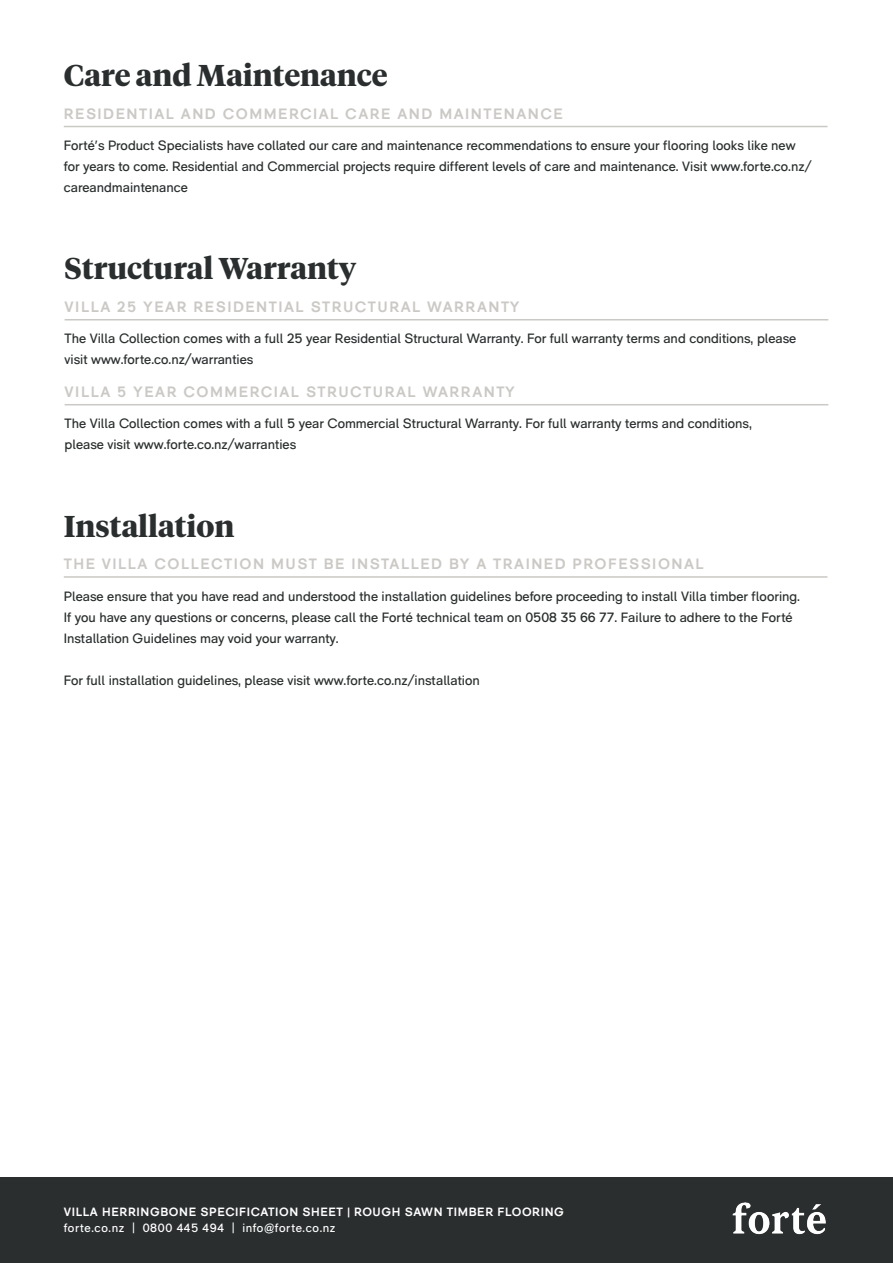
<style>
.page{position:relative;width:893px;height:1263px;background:#fff}
.page>*{position:absolute;margin:0;border:0;box-sizing:border-box;transform-origin:0 0}
.t1{font:700 30px "Tiempos Headline";color:#2a2e2e}
.t2{font:700 15px "RM Pro";letter-spacing:.1em;color:#cbc9c5}
.t3{font:13.5px/21px "RM Pro";color:#2a2e2e}
.t4{font:700 12px "RM Pro";letter-spacing:.05em;color:#fff}
.t5{font:12px "RM Pro";letter-spacing:.05em;color:#fff}
</style>
<div class="page">
<div style="left:0;top:1178px;width:893px;height:85px;background:#2a2e2e"></div>
<img style="left:732px;top:1202px;width:94px;height:33px">
<hr style="left:64px;top:126px;width:763px;height:1px;background:#cbc9c5">
<hr style="left:64px;top:576px;width:763px;height:2px;background:#cbc9c5">
<hr style="left:65px;top:319px;width:763px;height:1px;background:#cbc9c5">
<hr style="left:65px;top:404px;width:763px;height:1px;background:#cbc9c5">
<p class="t1" style="left:64px;top:55px;width:325px">Care and Maintenance</p>
<p class="t2" style="left:64px;top:105px;width:501px">RESIDENTIAL AND COMMERCIAL CARE AND MAINTENANCE</p>
<p class="t3" style="left:64px;top:135px;width:749px">Forté’s Product Specialists have collated our care and maintenance recommendations to ensure your flooring looks like new for years to come. Residential and Commercial projects require different levels of care and maintenance. Visit www.forte.co.nz/ careandmaintenance</p>
<p class="t1" style="left:65px;top:248px;width:293px">Structural Warranty</p>
<p class="t2" style="left:65px;top:298px;width:456px">VILLA 25 YEAR RESIDENTIAL STRUCTURAL WARRANTY</p>
<p class="t3" style="left:65px;top:329px;width:733px">The Villa Collection comes with a full 25 year Residential Structural Warranty. For full warranty terms and conditions, please visit www.forte.co.nz/warranties</p>
<p class="t2" style="left:65px;top:383px;width:452px">VILLA 5 YEAR COMMERCIAL STRUCTURAL WARRANTY</p>
<p class="t3" style="left:65px;top:413px;width:689px">The Villa Collection comes with a full 5 year Commercial Structural Warranty. For full warranty terms and conditions, please visit www.forte.co.nz/warranties</p>
<p class="t1" style="left:64px;top:505px;width:172px">Installation</p>
<p class="t2" style="left:64px;top:555px;width:641px">THE VILLA COLLECTION MUST BE INSTALLED BY A TRAINED PROFESSIONAL</p>
<p class="t3" style="left:64px;top:586px;width:738px">Please ensure that you have read and understood the installation guidelines before proceeding to install Villa timber flooring.<br>If you have any questions or concerns, please call the Forté technical team on 0508 35 66 77. Failure to adhere to the Forté<br>Installation Guidelines may void your warranty.</p>
<p class="t3" style="left:64px;top:670px;width:417px">For full installation guidelines, please visit www.forte.co.nz/installation</p>
<p class="t4" style="left:64px;top:1204px;width:502px">VILLA HERRINGBONE SPECIFICATION SHEET | ROUGH SAWN TIMBER FLOORING</p>
<p class="t5" style="left:64px;top:1221px;width:273px">forte.co.nz | 0800 445 494 | info@forte.co.nz</p>
</div>
